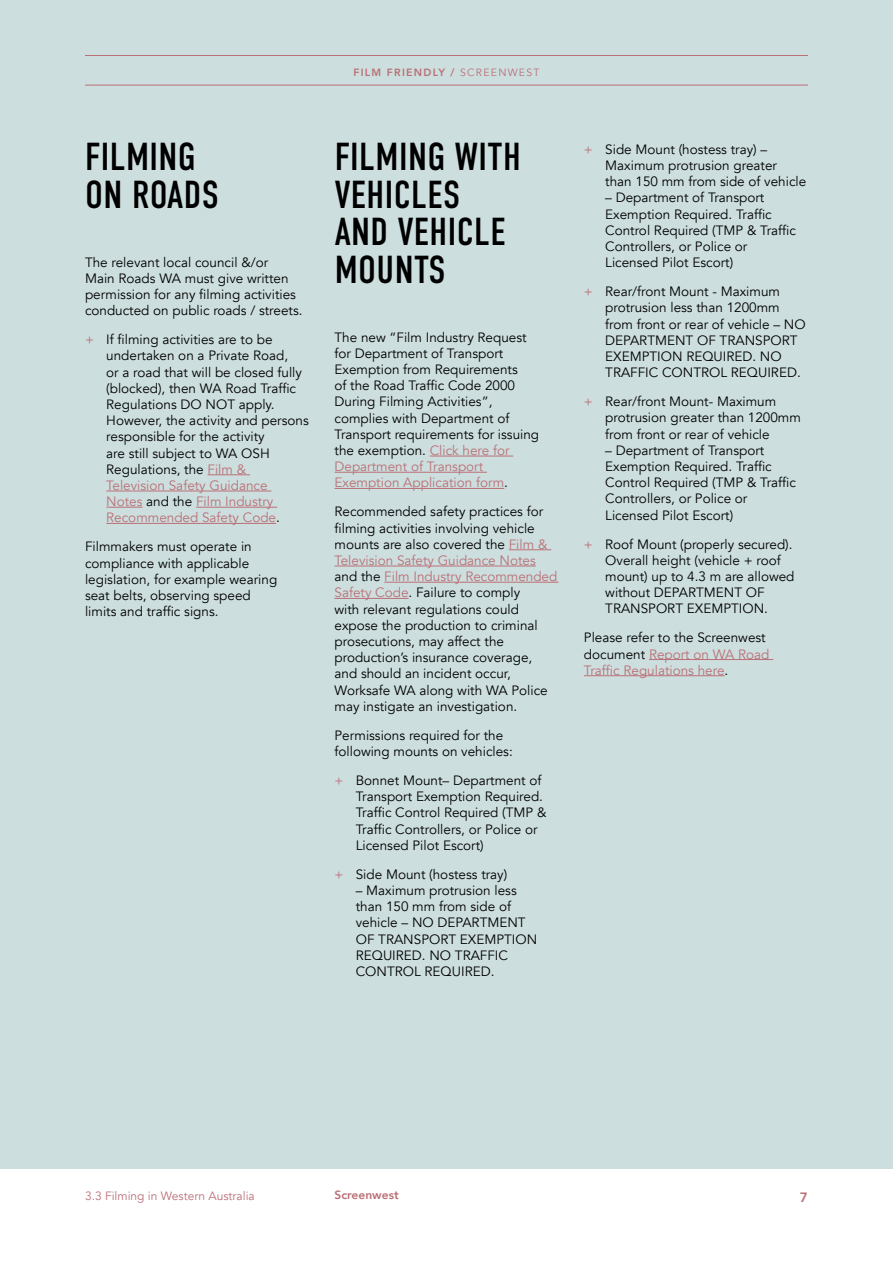
<style>
.page{position:relative;width:893px;height:1263px;background:#fff}
.page>*{position:absolute;margin:0;border:0;box-sizing:border-box;transform-origin:0 0}
.t1{font:39px/37.5px "DIN Condensed";letter-spacing:.01em;color:#000}
.t2{font:13.5px/16.2px "Avenir";color:#000}
.t3{font:13.5px/16.2px "Avenir";color:#ba7077}
.t4{font:800 13.5px "Avenir";color:#ba7077}
.t5{font:12px "Avenir";color:#ba7077}
.t6{font:800 12px "Avenir";color:#ba7077}
.t7{font:800 10.5px "Avenir";letter-spacing:.12em;color:#ba7077}
.s1{font-weight:400}
.s2{color:#ba7077}
.s3{color:#000}
</style>
<div class="page">
<div style="left:0;top:0;width:893px;height:1169px;background:#cddede"></div>
<hr style="left:85px;top:85px;width:723px;height:1px;background:#ba7077">
<hr style="left:85px;top:55px;width:723px;height:1px;background:#ba7077">
<hr style="left:208px;top:474px;width:42px;height:1px;background:#ba7077">
<hr style="left:106px;top:491px;width:165px;height:1px;background:#ba7077">
<hr style="left:106px;top:507px;width:37px;height:1px;background:#ba7077">
<hr style="left:196px;top:507px;width:81px;height:1px;background:#ba7077">
<hr style="left:106px;top:523px;width:170px;height:1px;background:#ba7077">
<hr style="left:430px;top:456px;width:83px;height:1px;background:#ba7077">
<hr style="left:334px;top:472px;width:153px;height:1px;background:#ba7077">
<hr style="left:334px;top:488px;width:170px;height:1px;background:#ba7077">
<hr style="left:509px;top:549px;width:42px;height:1px;background:#ba7077">
<hr style="left:334px;top:566px;width:202px;height:1px;background:#ba7077">
<hr style="left:384px;top:582px;width:174px;height:1px;background:#ba7077">
<hr style="left:334px;top:598px;width:75px;height:1px;background:#ba7077">
<hr style="left:649px;top:659px;width:124px;height:1px;background:#ba7077">
<hr style="left:584px;top:675px;width:140px;height:1px;background:#ba7077">
<p class="t7" style="left:353px;top:65px;width:188px">FILM FRIENDLY / <span class="s1">SCREENWEST</span></p>
<h1 class="t1" style="left:85px;top:139px;width:135px">FILMING<br>ON ROADS</h1>
<p class="t2" style="left:85px;top:254px;width:219px">The relevant local council &amp;/or<br>Main Roads WA must give written permission for any filming activities conducted on public roads / streets.</p>
<p class="t2" style="left:106px;top:332px;width:204px;text-indent:-21px"><span class="s2">+</span> If filming activities are to be undertaken on a Private Road,<br>or a road that will be closed fully (blocked), then WA Road Traffic<br>Regulations DO NOT apply.<br>However, the activity and persons responsible for the activity<br>are still subject to WA OSH<br>Regulations, the <span class="s2">Film &amp;<br>Television Safety Guidance<br>Notes</span> and the <span class="s2">Film Industry<br>Recommended Safety Code</span>.</p>
<p class="t2" style="left:85px;top:539px;width:194px">Filmmakers must operate in compliance with applicable legislation, for example wearing seat belts, observing speed limits and traffic signs.</p>
<h1 class="t1" style="left:335px;top:139px;width:188px">FILMING WITH<br>VEHICLES<br>AND VEHICLE<br>MOUNTS</h1>
<p class="t2" style="left:334px;top:329px;width:206px">The new “Film Industry Request for Department of Transport<br>Exemption from Requirements<br>of the Road Traffic Code 2000<br>During Filming Activities”, complies with Department of<br>Transport requirements for issuing the exemption. <span class="s2">Click here for<br>Department of Transport<br>Exemption Application form</span>.</p>
<p class="t2" style="left:334px;top:504px;width:224px">Recommended safety practices for filming activities involving vehicle mounts are also covered the <span class="s2">Film &amp; Television Safety Guidance Notes </span>and the <span class="s2">Film Industry Recommended Safety Code</span>. Failure to comply<br>with relevant regulations could expose the production to criminal prosecutions, may affect the production’s insurance coverage, and should an incident occur, Worksafe WA along with WA Police may instigate an investigation.</p>
<p class="t2" style="left:334px;top:727px;width:180px">Permissions required for the following mounts on vehicles:</p>
<p class="t2" style="left:356px;top:772px;width:192px;text-indent:-21px"><span class="s2">+</span> Bonnet Mount– Department of<br>Transport Exemption Required.<br>Traffic Control Required (TMP &amp;<br>Traffic Controllers, or Police or<br>Licensed Pilot Escort)</p>
<p class="t2" style="left:334px;top:866px;width:174px"><span class="s2">+</span> Side Mount (hostess tray)</p>
<p class="t2" style="left:356px;top:882px;width:183px">– Maximum protrusion less than 150 mm from side of vehicle – NO DEPARTMENT<br>OF TRANSPORT EXEMPTION<br>REQUIRED. NO TRAFFIC<br>CONTROL REQUIRED.</p>
<p class="t2" style="left:605px;top:141px;width:203px;text-indent:-21px"><span class="s2">+</span> Side Mount (hostess tray) –<br>Maximum protrusion greater than 150 mm from side of vehicle</p>
<p class="t2" style="left:605px;top:190px;width:192px">– Department of Transport<br>Exemption Required. Traffic<br>Control Required (TMP &amp; Traffic<br>Controllers, or Police or<br>Licensed Pilot Escort)</p>
<p class="t2" style="left:605px;top:284px;width:202px;text-indent:-21px"><span class="s2">+</span> Rear/front Mount - Maximum protrusion less than 1200mm from front or rear of vehicle – NO<br>DEPARTMENT OF TRANSPORT<br>EXEMPTION REQUIRED. NO<br>TRAFFIC CONTROL REQUIRED.</p>
<p class="t2" style="left:605px;top:394px;width:197px;text-indent:-21px"><span class="s2">+</span> Rear/front Mount- Maximum protrusion greater than 1200mm from front or rear of vehicle</p>
<p class="t2" style="left:605px;top:442px;width:192px">– Department of Transport<br>Exemption Required. Traffic<br>Control Required (TMP &amp; Traffic<br>Controllers, or Police or<br>Licensed Pilot Escort)</p>
<p class="t2" style="left:605px;top:536px;width:191px;text-indent:-21px"><span class="s2">+</span> Roof Mount (properly secured).<br>Overall height (vehicle + roof mount) up to 4.3 m are allowed without DEPARTMENT OF<br>TRANSPORT EXEMPTION.</p>
<p class="t3" style="left:584px;top:630px;width:187px"><span class="s3">Please refer to the Screenwest document</span> Report on WA Road<br>Traffic Regulations here<span class="s3">.</span></p>
<p class="t5" style="left:85px;top:1189px;width:171px">3.3 Filming in Western Australia</p>
<p class="t6" style="left:334px;top:1185px;width:66px">Screenwest</p>
<p class="t4" style="left:800px;top:1186px;width:9px">7</p>
</div>
